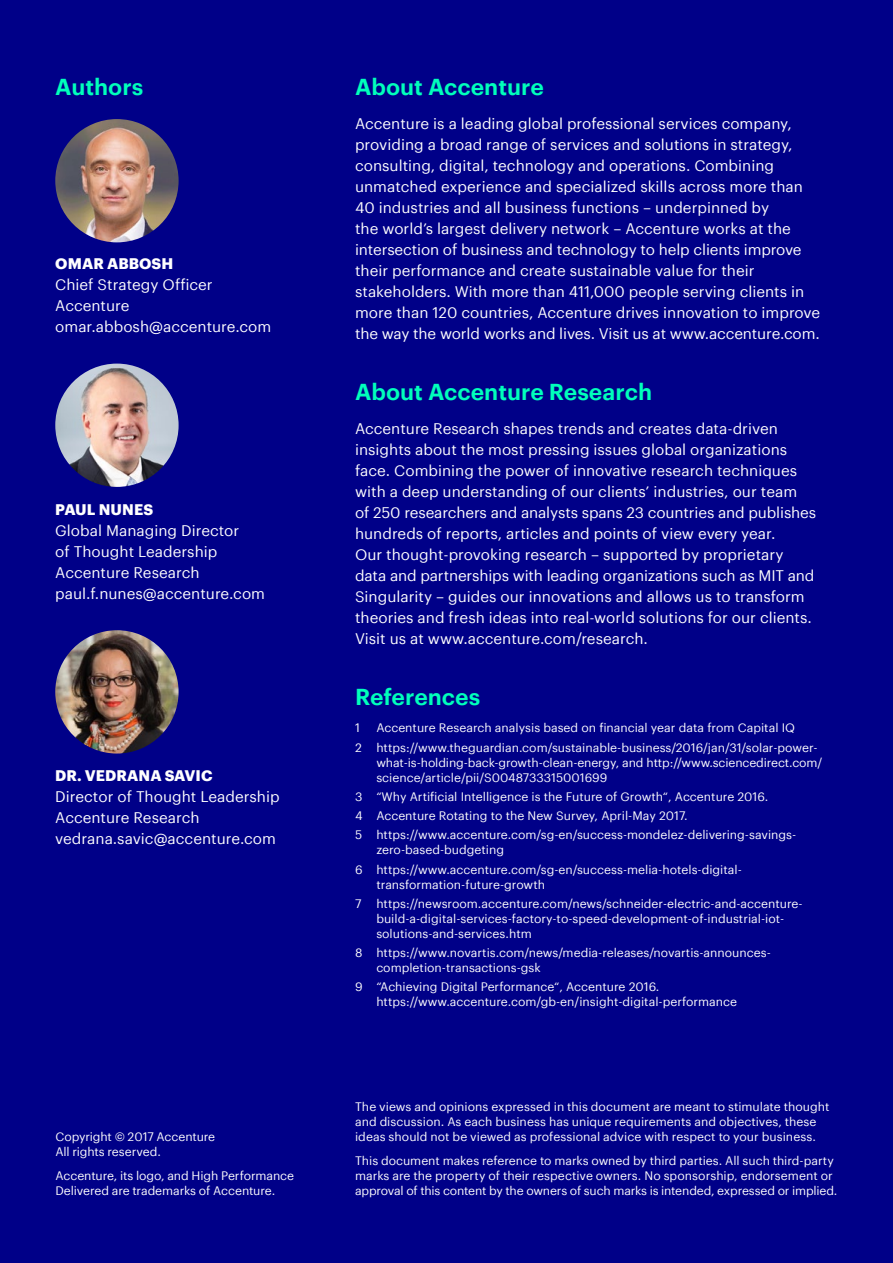
<style>
.page{position:relative;width:893px;height:1263px;background:#008}
.page>*{position:absolute;margin:0;border:0;box-sizing:border-box;transform-origin:0 0}
.INTRO_paragraph{font:600 22.5px "Graphik";color:#0fb}
.BODY_LIGHT{font:600 22.5px "Graphik";color:#0fb}
.BODY_LIGHT-2{font:15px/21px "Graphik";color:#fff}
.REFERENCES{font:12px/15px "Graphik";color:#fff}
.s1{font-weight:700}
</style>
<div class="page">
<img style="left:55px;top:119px;width:124px;height:123px;border-radius:62px">
<img style="left:55px;top:364px;width:124px;height:123px;border-radius:62px">
<img style="left:55px;top:630px;width:124px;height:123px;border-radius:62px">
<p class="INTRO_paragraph" style="left:55px;top:70px;width:90px">Authors</p>
<p class="BODY_LIGHT-2" style="left:55px;top:252px;width:218px"><span class="s1">OMAR ABBOSH<br></span>Chief Strategy Officer<br>Accenture omar.abbosh@accenture.com</p>
<p class="BODY_LIGHT-2" style="left:55px;top:497px;width:211px"><span class="s1">PAUL NUNES<br></span>Global Managing Director<br>of Thought Leadership<br>Accenture Research paul.f.nunes@accenture.com</p>
<p class="BODY_LIGHT-2" style="left:55px;top:764px;width:226px"><span class="s1">DR. VEDRANA SAVIC<br></span>Director of Thought Leadership<br>Accenture Research vedrana.savic@accenture.com</p>
<p class="REFERENCES" style="left:55px;top:1128px;width:161px">Copyright © 2017 Accenture<br>All rights reserved.</p>
<p class="REFERENCES" style="left:55px;top:1167px;width:240px">Accenture, its logo, and High Performance<br>Delivered are trademarks of Accenture.</p>
<p class="BODY_LIGHT" style="left:355px;top:70px;width:190px">About Accenture</p>
<p class="BODY_LIGHT-2" style="left:355px;top:112px;width:467px">Accenture is a leading global professional services company, providing a broad range of services and solutions in strategy, consulting, digital, technology and operations. Combining unmatched experience and specialized skills across more than 40 industries and all business functions – underpinned by<br>the world’s largest delivery network – Accenture works at the intersection of business and technology to help clients improve their performance and create sustainable value for their stakeholders. With more than 411,000 people serving clients in more than 120 countries, Accenture drives innovation to improve the way the world works and lives. Visit us at www.accenture.com.</p>
<p class="INTRO_paragraph" style="left:355px;top:374px;width:299px">About Accenture Research</p>
<p class="BODY_LIGHT-2" style="left:355px;top:416px;width:463px">Accenture Research shapes trends and creates data-driven insights about the most pressing issues global organizations face. Combining the power of innovative research techniques with a deep understanding of our clients’ industries, our team<br>of 250 researchers and analysts spans 23 countries and publishes hundreds of reports, articles and points of view every year.<br>Our thought-provoking research – supported by proprietary data and partnerships with leading organizations such as MIT and Singularity – guides our innovations and allows us to transform theories and fresh ideas into real-world solutions for our clients.<br>Visit us at www.accenture.com/research.</p>
<p class="INTRO_paragraph" style="left:355px;top:679px;width:127px">References</p>
<p class="REFERENCES" style="left:355px;top:719px;width:6px">1</p>
<p class="REFERENCES" style="left:376px;top:719px;width:420px">Accenture Research analysis based on financial year data from Capital IQ</p>
<p class="REFERENCES" style="left:376px;top:739px;width:448px;text-indent:-21px">2 https://www.theguardian.com/sustainable-business/2016/jan/31/solar-power&shy;what-is-holding-back-growth-clean-energy, and http://www.sciencedirect.com/ science/article/pii/S0048733315001699</p>
<p class="REFERENCES" style="left:355px;top:788px;width:415px">3 “Why Artificial Intelligence is the Future of Growth“, Accenture 2016.</p>
<p class="REFERENCES" style="left:355px;top:807px;width:334px">4 Accenture Rotating to the New Survey, April-May 2017.</p>
<p class="REFERENCES" style="left:376px;top:826px;width:421px;text-indent:-21px">5 https://www.accenture.com/sg-en/success-mondelez-delivering-savings&shy;zero-based-budgeting</p>
<p class="REFERENCES" style="left:376px;top:861px;width:367px;text-indent:-21px">6 https://www.accenture.com/sg-en/success-melia-hotels-digital&shy;transformation-future-growth</p>
<p class="REFERENCES" style="left:376px;top:895px;width:428px;text-indent:-21px">7 https://newsroom.accenture.com/news/schneider-electric-and-accenture&shy;build-a-digital-services-factory-to-speed-development-of-industrial-iot&shy;solutions-and-services.htm</p>
<p class="REFERENCES" style="left:376px;top:944px;width:396px;text-indent:-21px">8 https://www.novartis.com/news/media-releases/novartis-announces&shy;completion-transactions-gsk</p>
<p class="REFERENCES" style="left:376px;top:978px;width:362px;text-indent:-21px">9 “Achieving Digital Performance“, Accenture 2016. https://www.accenture.com/gb-en/insight-digital-performance</p>
<p class="REFERENCES" style="left:355px;top:1098px;width:476px">The views and opinions expressed in this document are meant to stimulate thought and discussion. As each business has unique requirements and objectives, these ideas should not be viewed as professional advice with respect to your business.</p>
<p class="REFERENCES" style="left:355px;top:1152px;width:484px">This document makes reference to marks owned by third parties. All such third-party marks are the property of their respective owners. No sponsorship, endorsement or approval of this content by the owners of such marks is intended, expressed or implied.</p>
</div>
